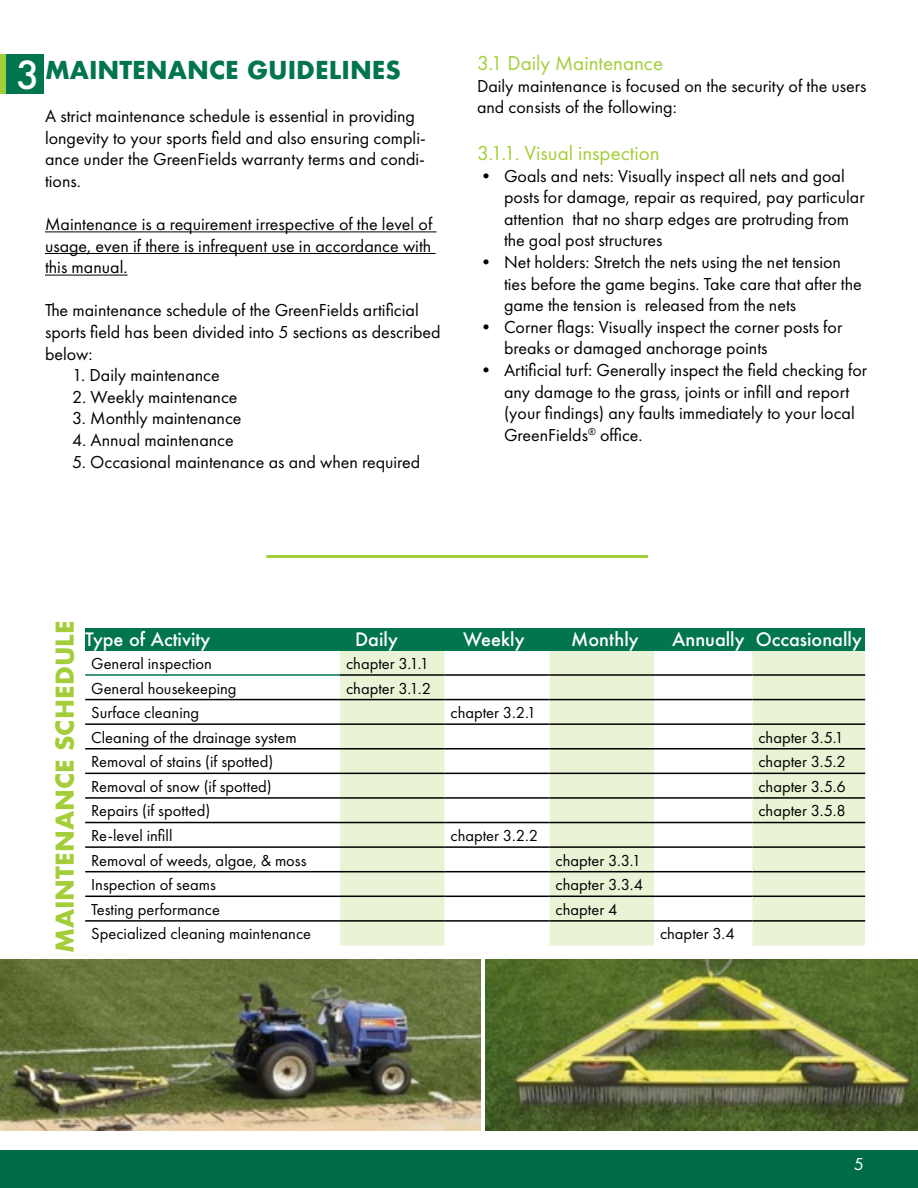
<style>
.page{position:relative;width:918px;height:1188px;background:#fff}
.page>*{position:absolute;margin:0;border:0;box-sizing:border-box;transform-origin:0 0}
.t1{font:500 37.5px "Futura";color:#fff}
.t2{font:700 24px "Futura";color:#007550}
.t3{font:700 24px "Futura";color:#a4ce39}
.t4{font:21px "Futura PT";color:#a4ce39}
.t5{font:18px/21.6px "Futura PT";color:#000}
.t6{font:500 18px "Futura";color:#fff}
.t7{font:18px "Futura PT";color:#fff}
.t8{font:16.5px "Futura PT";color:#000}
</style>
<div class="page">
<div style="left:0;top:1150px;width:918px;height:38px;background:#006b47"></div>
<hr style="left:45px;top:231px;width:392px;height:1px;background:#000">
<hr style="left:45px;top:253px;width:391px;height:1px;background:#000">
<hr style="left:45px;top:275px;width:83px;height:1px;background:#000">
<svg style="left:340px;top:650px;width:525px;height:295px;fill:#eaf3d5"></svg>
<hr style="left:340px;top:674px;width:104px;height:2px;background:#000">
<hr style="left:444px;top:674px;width:106px;height:2px;background:#000">
<hr style="left:550px;top:674px;width:104px;height:2px;background:#000">
<hr style="left:654px;top:674px;width:98px;height:2px;background:#000">
<hr style="left:752px;top:674px;width:113px;height:2px;background:#000">
<hr style="left:85px;top:699px;width:255px;height:1px;background:#000">
<hr style="left:340px;top:699px;width:104px;height:1px;background:#000">
<hr style="left:444px;top:699px;width:106px;height:1px;background:#000">
<hr style="left:550px;top:699px;width:104px;height:1px;background:#000">
<hr style="left:654px;top:699px;width:98px;height:1px;background:#000">
<hr style="left:752px;top:699px;width:113px;height:1px;background:#000">
<hr style="left:85px;top:723px;width:255px;height:2px;background:#000">
<hr style="left:340px;top:723px;width:104px;height:2px;background:#000">
<hr style="left:444px;top:723px;width:106px;height:2px;background:#000">
<hr style="left:550px;top:723px;width:104px;height:2px;background:#000">
<hr style="left:654px;top:723px;width:98px;height:2px;background:#000">
<hr style="left:752px;top:723px;width:113px;height:2px;background:#000">
<hr style="left:85px;top:748px;width:255px;height:2px;background:#000">
<hr style="left:340px;top:748px;width:104px;height:2px;background:#000">
<hr style="left:444px;top:748px;width:106px;height:2px;background:#000">
<hr style="left:550px;top:748px;width:104px;height:2px;background:#000">
<hr style="left:654px;top:748px;width:98px;height:2px;background:#000">
<hr style="left:752px;top:748px;width:113px;height:2px;background:#000">
<hr style="left:85px;top:773px;width:255px;height:1px;background:#000">
<hr style="left:340px;top:773px;width:104px;height:1px;background:#000">
<hr style="left:444px;top:773px;width:106px;height:1px;background:#000">
<hr style="left:550px;top:773px;width:104px;height:1px;background:#000">
<hr style="left:654px;top:773px;width:98px;height:1px;background:#000">
<hr style="left:752px;top:773px;width:113px;height:1px;background:#000">
<hr style="left:85px;top:797px;width:255px;height:2px;background:#000">
<hr style="left:340px;top:797px;width:104px;height:2px;background:#000">
<hr style="left:444px;top:797px;width:106px;height:2px;background:#000">
<hr style="left:550px;top:797px;width:104px;height:2px;background:#000">
<hr style="left:654px;top:797px;width:98px;height:2px;background:#000">
<hr style="left:752px;top:797px;width:113px;height:2px;background:#000">
<hr style="left:85px;top:822px;width:255px;height:1px;background:#000">
<hr style="left:340px;top:822px;width:104px;height:1px;background:#000">
<hr style="left:444px;top:822px;width:106px;height:1px;background:#000">
<hr style="left:550px;top:822px;width:104px;height:1px;background:#000">
<hr style="left:654px;top:822px;width:98px;height:1px;background:#000">
<hr style="left:752px;top:822px;width:113px;height:1px;background:#000">
<hr style="left:85px;top:846px;width:255px;height:2px;background:#000">
<hr style="left:340px;top:846px;width:104px;height:2px;background:#000">
<hr style="left:444px;top:846px;width:106px;height:2px;background:#000">
<hr style="left:550px;top:846px;width:104px;height:2px;background:#000">
<hr style="left:654px;top:846px;width:98px;height:2px;background:#000">
<hr style="left:752px;top:846px;width:113px;height:2px;background:#000">
<hr style="left:85px;top:871px;width:255px;height:1px;background:#000">
<hr style="left:340px;top:871px;width:104px;height:1px;background:#000">
<hr style="left:444px;top:871px;width:106px;height:1px;background:#000">
<hr style="left:550px;top:871px;width:104px;height:1px;background:#000">
<hr style="left:654px;top:871px;width:98px;height:1px;background:#000">
<hr style="left:752px;top:871px;width:113px;height:1px;background:#000">
<hr style="left:85px;top:896px;width:255px;height:1px;background:#000">
<hr style="left:340px;top:896px;width:104px;height:1px;background:#000">
<hr style="left:444px;top:896px;width:106px;height:1px;background:#000">
<hr style="left:550px;top:896px;width:104px;height:1px;background:#000">
<hr style="left:654px;top:896px;width:98px;height:1px;background:#000">
<hr style="left:752px;top:896px;width:113px;height:1px;background:#000">
<hr style="left:85px;top:920px;width:255px;height:2px;background:#000">
<hr style="left:340px;top:920px;width:104px;height:2px;background:#000">
<hr style="left:444px;top:920px;width:106px;height:2px;background:#000">
<hr style="left:550px;top:920px;width:104px;height:2px;background:#000">
<hr style="left:654px;top:920px;width:98px;height:2px;background:#000">
<hr style="left:752px;top:920px;width:113px;height:2px;background:#000">
<hr style="left:85px;top:674px;width:255px;height:2px;background:#007550">
<div style="left:85px;top:628px;width:780px;height:22px;background:#007550"></div>
<div style="left:1px;top:54px;width:5px;height:40px;background:#a4ce39"></div>
<div style="left:6px;top:54px;width:38px;height:40px;background:#007550"></div>
<img style="left:1px;top:959px;width:480px;height:171px">
<img style="left:485px;top:959px;width:433px;height:171px">
<hr style="left:266px;top:555px;width:382px;height:3px;background:#a4ce39">
<h1 class="t1" style="left:17px;top:49px;width:25px">3</h1>
<h2 class="t2" style="left:45px;top:53px;width:358px">MAINTENANCE GUIDELINES</h2>
<p class="t5" style="left:45px;top:105px;width:382px">A strict maintenance schedule is essential in providing longevity to your sports field and also ensuring compli&shy;ance under the GreenFields warranty terms and condi&shy;tions.</p>
<p class="t5" style="left:45px;top:213px;width:389px;text-align:justify">Maintenance is a requirement irrespective of the level of usage, even if there is infrequent use in accordance with this manual.</p>
<p class="t5" style="left:45px;top:300px;width:397px">The maintenance schedule of the GreenFields artificial sports field has been divided into 5 sections as described below:</p>
<p class="t5" style="left:72px;top:364px;width:149px">1. Daily maintenance</p>
<p class="t5" style="left:72px;top:386px;width:167px">2. Weekly maintenance</p>
<p class="t5" style="left:72px;top:408px;width:171px">3. Monthly maintenance</p>
<p class="t5" style="left:72px;top:429px;width:163px">4. Annual maintenance</p>
<p class="t5" style="left:72px;top:451px;width:350px">5. Occasional maintenance as and when required</p>
<p class="t4" style="left:477px;top:51px;width:188px">3.1 Daily Maintenance</p>
<p class="t5" style="left:477px;top:75px;width:391px">Daily maintenance is focused on the security of the users and consists of the following:</p>
<p class="t4" style="left:477px;top:141px;width:184px">3.1.1. Visual inspection</p>
<p class="t5" style="left:504px;top:165px;width:362px;text-indent:-27px">• Goals and nets: Visually inspect all nets and goal posts for damage, repair as required, pay particular attention that no sharp edges are protruding from the goal post structures</p>
<p class="t5" style="left:504px;top:251px;width:359px;text-indent:-27px">• Net holders: Stretch the nets using the net tension ties before the game begins. Take care that after the game the tension is released from the nets</p>
<p class="t5" style="left:504px;top:316px;width:340px;text-indent:-27px">• Corner flags: Visually inspect the corner posts for breaks or damaged anchorage points</p>
<p class="t5" style="left:504px;top:359px;width:365px;text-indent:-27px">• Artificial turf: Generally inspect the field checking for any damage to the grass, joints or infill and report (your findings) any faults immediately to your local GreenFields<sup>®</sup> office.</p>
<h2 class="t3" style="left:48px;top:953px;width:334px;rotate:-90deg">MAINTENANCE SCHEDULE</h2>
<p class="t6" style="left:85px;top:627px;width:127px">Type of Activity</p>
<p class="t6" style="left:355px;top:627px;width:44px">Daily</p>
<p class="t6" style="left:463px;top:627px;width:63px">Weekly</p>
<p class="t6" style="left:571px;top:627px;width:69px">Monthly</p>
<p class="t6" style="left:672px;top:627px;width:191px">Annually Occasionally</p>
<p class="t8" style="left:91px;top:654px;width:122px">General inspection</p>
<p class="t8" style="left:346px;top:654px;width:85px">chapter 3.1.1</p>
<p class="t8" style="left:91px;top:678px;width:147px">General housekeeping</p>
<p class="t8" style="left:346px;top:678px;width:87px">chapter 3.1.2</p>
<p class="t8" style="left:91px;top:703px;width:110px">Surface cleaning</p>
<p class="t8" style="left:450px;top:703px;width:87px">chapter 3.2.1</p>
<p class="t8" style="left:91px;top:727px;width:207px">Cleaning of the drainage system</p>
<p class="t8" style="left:758px;top:727px;width:87px">chapter 3.5.1</p>
<p class="t8" style="left:91px;top:752px;width:184px">Removal of stains (if spotted)</p>
<p class="t8" style="left:758px;top:752px;width:89px">chapter 3.5.2</p>
<p class="t8" style="left:91px;top:777px;width:182px">Removal of snow (if spotted)</p>
<p class="t8" style="left:758px;top:777px;width:89px">chapter 3.5.6</p>
<p class="t8" style="left:91px;top:801px;width:121px">Repairs (if spotted)</p>
<p class="t8" style="left:758px;top:801px;width:89px">chapter 3.5.8</p>
<p class="t8" style="left:91px;top:826px;width:83px">Re-level infill</p>
<p class="t8" style="left:450px;top:826px;width:89px">chapter 3.2.2</p>
<p class="t8" style="left:91px;top:850px;width:217px">Removal of weeds, algae, &amp; moss</p>
<p class="t8" style="left:556px;top:850px;width:87px">chapter 3.3.1</p>
<p class="t8" style="left:91px;top:875px;width:126px">Inspection of seams</p>
<p class="t8" style="left:556px;top:875px;width:89px">chapter 3.3.4</p>
<p class="t8" style="left:91px;top:900px;width:130px">Testing performance</p>
<p class="t8" style="left:556px;top:900px;width:63px">chapter 4</p>
<p class="t8" style="left:91px;top:924px;width:221px">Specialized cleaning maintenance</p>
<p class="t8" style="left:660px;top:924px;width:76px">chapter 3.4</p>
<p class="t7" style="left:854px;top:1153px;width:12px">5</p>
</div>
